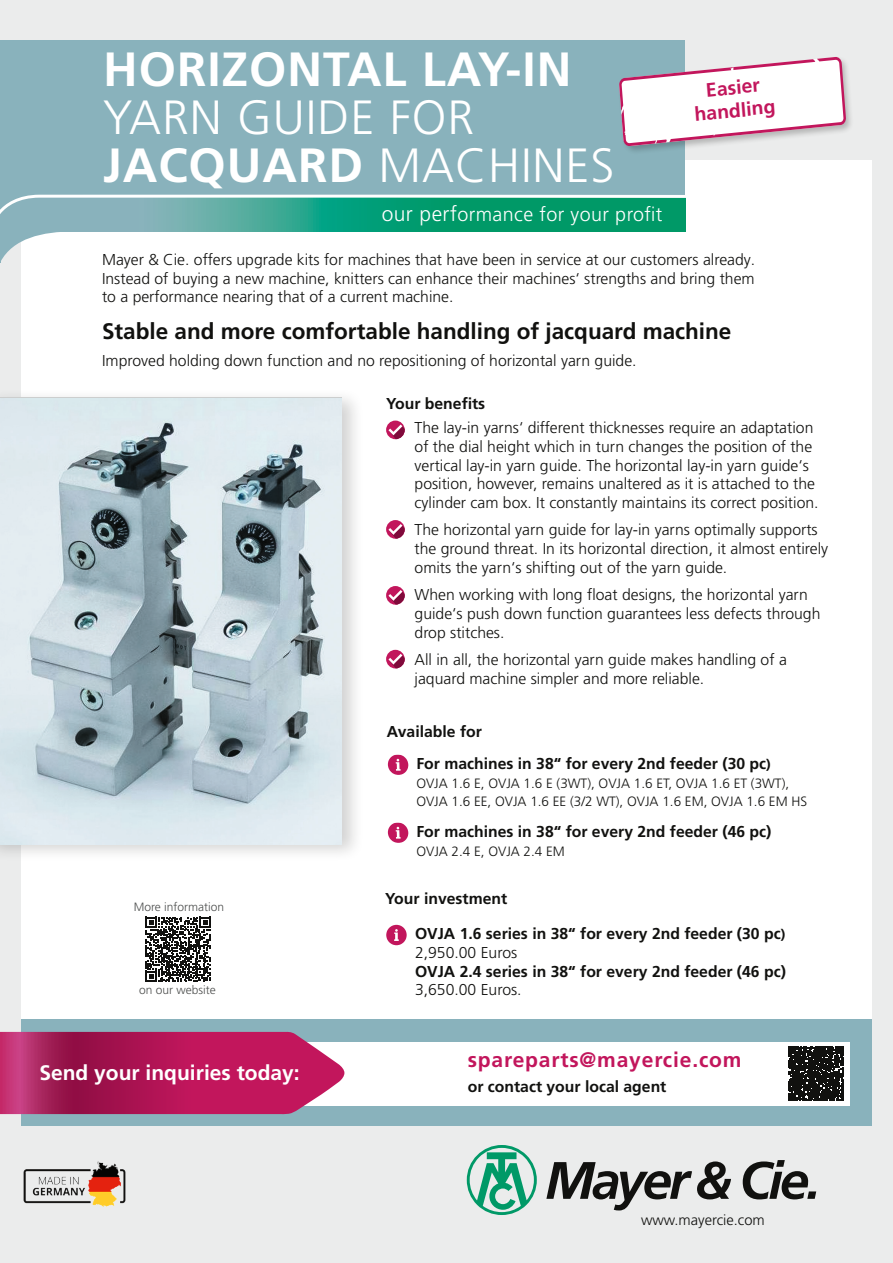
<style>
.page{position:relative;width:893px;height:1263px;background:#ebecec}
.page>*{position:absolute;margin:0;border:0;box-sizing:border-box;transform-origin:0 0}
.t1{font:300 48px/48px "Frutiger LT Pro";letter-spacing:.02em;color:#fff}
.t2{font:700 48px "Frutiger LT Pro";letter-spacing:.02em;color:#fff}
.t3{font:700 22.5px "Frutiger LT Pro";color:#11110f}
.t4{font:700 21px "Frutiger LT Pro";color:#fff}
.t5{font:700 21px "Frutiger LT Pro";letter-spacing:.04em;color:#c2165c}
.t6{font:300 19.65px "Frutiger LT Pro";letter-spacing:.02em;color:#fff}
.t7{font:700 19.5px/23.2px "Frutiger LT Pro";color:#c2165c;text-align:center}
.t8{font:300 15.75px/18.8px "Frutiger LT Pro";color:#11110f}
.t9{font:700 15.75px/32.1px "Frutiger LT Pro";color:#11110f}
.t10{font:300 14.7px "Frutiger LT Pro";color:#11110f}
.t11{font:300 13.5px/18.8px "Frutiger LT Pro";color:#11110f}
.t12{font:300 12px "Frutiger LT Pro";color:#4d4f4e}
.s1{font-weight:700}
.s2{font-size:21px}
.s3{font-size:13.5px}
.s4{font-weight:300}
</style>
<div class="page">
<div style="left:21px;top:160px;width:851px;height:927px;background:#fff"></div>
<img style="left:23px;top:1161px;width:103px;height:46px">
<svg style="left:467px;top:1145px;width:70px;height:70px"></svg>
<svg style="left:546px;top:1161px;width:185px;height:49px"></svg>
<svg style="left:743px;top:1160px;width:73px;height:39px"></svg>
<div style="left:21px;top:1019px;width:851px;height:107px;background:#89b2bc"></div>
<div style="left:203px;top:1042px;width:646px;height:63px;background:#fff"></div>
<svg style="left:0;top:1031px;width:344px;height:83px;background:#b52763"></svg>
<svg style="left:788px;top:1046px;width:55px;height:55px;background:#242422"></svg>
<svg style="left:146px;top:917px;width:65px;height:65px"></svg>
<div style="left:0;top:387px;width:364px;height:475px;background:#11110f;opacity:.19"></div>
<img style="left:0;top:399px;width:342px;height:445px">
<div style="left:386px;top:421px;width:19px;height:18px;background:#c2165c;border-radius:50%"></div>
<svg style="left:388px;top:425px;width:17px;height:14px"></svg>
<svg style="left:386px;top:520px;width:19px;height:19px"></svg>
<svg style="left:388px;top:524px;width:17px;height:15px"></svg>
<svg style="left:386px;top:586px;width:19px;height:19px"></svg>
<svg style="left:388px;top:590px;width:17px;height:15px"></svg>
<svg style="left:386px;top:650px;width:19px;height:18px"></svg>
<svg style="left:388px;top:654px;width:17px;height:14px"></svg>
<svg style="left:388px;top:754px;width:21px;height:21px"></svg>
<svg style="left:388px;top:822px;width:21px;height:21px"></svg>
<svg style="left:386px;top:925px;width:21px;height:20px"></svg>
<div style="left:0;top:40px;width:685px;height:192px;background:#89b2bc"></div>
<hr style="left:0;top:228px;width:1px;height:35px;background:#89b2bc">
<svg style="left:0;top:194px;width:686px;height:67px"></svg>
<div style="left:617px;top:55px;width:237px;height:100px;background:#11110f;opacity:.25"></div>
<svg style="left:619px;top:56px;width:227px;height:91px"></svg>
<h1 class="t2" style="left:103px;top:40px;width:470px">HORIZONTAL LAY-IN</h1>
<h1 class="t1" style="left:103px;top:93px;width:513px">YARN GUIDE FOR<br><span class="s1">JACQUARD</span> MACHINES</h1>
<p class="t6" style="left:382px;top:202px;width:282px"><span class="s2">our perf</span>ormance for your profit</p>
<p class="t7" style="left:691px;top:80px;width:83px;rotate:-6deg">Easier handling</p>
<p class="t8" style="left:102px;top:250px;width:655px;text-align:justify">Mayer &amp; Cie. offers upgrade kits for machines that have been in service at our customers already.<br>Instead of buying a new machine, knitters can enhance their machines‘ strengths and bring them to a performance nearing that of a current machine.</p>
<h2 class="t3" style="left:102px;top:318px;width:631px">Stable and more comfortable handling of jacquard machine</h2>
<p class="t8" style="left:102px;top:351px;width:536px">Improved holding down function and no repositioning of horizontal yarn guide.</p>
<p class="t9" style="left:386px;top:388px;width:101px">Your benefits</p>
<p class="t8" style="left:415px;top:418px;width:405px">The lay-in yarns‘ different thicknesses require an adaptation of the dial height which in turn changes the position of the vertical lay-in yarn guide. The horizontal lay-in yarn guide‘s position, however, remains unaltered as it is attached to the cylinder cam box. It constantly maintains its correct position.</p>
<p class="t8" style="left:415px;top:521px;width:415px">The horizontal yarn guide for lay-in yarns optimally supports the ground threat. In its horizontal direction, it almost entirely omits the yarn‘s shifting out of the yarn guide.</p>
<p class="t8" style="left:415px;top:585px;width:407px">When working with long float designs, the horizontal yarn guide‘s push down function guarantees less defects through drop stitches.</p>
<p class="t8" style="left:415px;top:650px;width:374px">All in all, the horizontal yarn guide makes handling of a jaquard machine simpler and more reliable.</p>
<p class="t12" style="left:134px;top:900px;width:92px">More information</p>
<p class="t12" style="left:139px;top:983px;width:78px">on our website</p>
<h3 class="t4" style="left:39px;top:1060px;width:262px">Send your inquiries today:</h3>
<p class="t9" style="left:416px;top:715px;width:356px;text-indent:-29px">Available for<br>For machines in 38“ for every 2nd feeder (30 pc<span class="s3">)</span></p>
<p class="t11" style="left:416px;top:774px;width:392px">OVJA 1.6 E, OVJA 1.6 E (3WT), OVJA 1.6 ET, OVJA 1.6 ET (3WT),<br>OVJA 1.6 EE, OVJA 1.6 EE (3/2 WT), OVJA 1.6 EM, OVJA 1.6 EM HS</p>
<p class="t9" style="left:416px;top:815px;width:357px">For machines in 38“ for every 2nd feeder (46 pc)</p>
<p class="t11" style="left:416px;top:842px;width:150px">OVJA 2.4 E, OVJA 2.4 EM</p>
<p class="t9" style="left:385px;top:882px;width:123px">Your investment</p>
<p class="t9" style="left:415px;top:924px;width:372px;line-height:18.8px">OVJA 1.6 series in 38“ for every 2nd feeder (30 pc<span class="s3">)<br></span><span class="s4">2,950.00 Euros</span></p>
<p class="t9" style="left:415px;top:955px;width:372px">OVJA 2.4 series in 38“ for every 2nd feeder (46 pc)</p>
<p class="t8" style="left:415px;top:981px;width:108px">3,650.00 Euros.</p>
<h3 class="t5" style="left:468px;top:1047px;width:275px">spareparts@mayercie.com</h3>
<p class="t9" style="left:468px;top:1070px;width:200px">or contact your local agent</p>
<p class="t10" style="left:641px;top:1211px;width:125px">www.mayercie.com</p>
</div>
